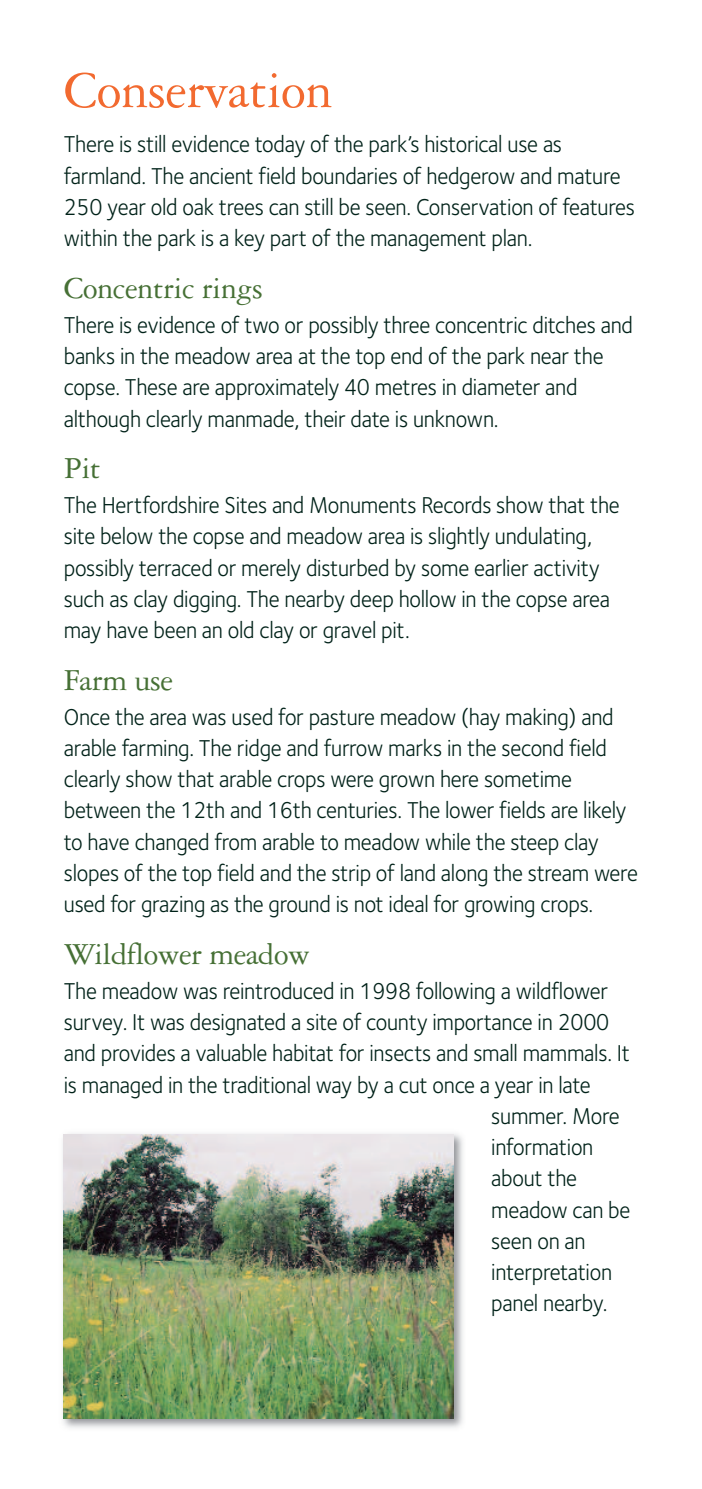
<style>
.page{position:relative;width:702px;height:1489px;background:#fff}
.page>*{position:absolute;margin:0;border:0;box-sizing:border-box;transform-origin:0 0}
.t1{font:55px "Garamond Three";letter-spacing:-.01em;color:#f26a30}
.t2{font:32.5px "Garamond Three";letter-spacing:-.015em;color:#467035}
.t3{font:23.75px/31.2px "Foundry Sterling";letter-spacing:-.01em;color:#002219;scale:.93 1}
</style>
<div class="page">
<img style="left:62px;top:1133px;width:401px;height:295px">
<img style="left:64px;top:1134px;width:390px;height:283px">
<h1 class="t1" style="left:64px;top:72px;width:270px">Conservation</h1>
<p class="t3" style="left:64px;top:131px;width:615px">There is still evidence today of the park’s historical use as farmland. The ancient field boundaries of hedgerow and mature 250 year old oak trees can still be seen. Conservation of features within the park is a key part of the management plan.</p>
<h2 class="t2" style="left:64px;top:277px;width:201px">Concentric rings</h2>
<p class="t3" style="left:64px;top:311px;width:613px">There is evidence of two or possibly three concentric ditches and banks in the meadow area at the top end of the park near the copse. These are approximately 40 metres in diameter and although clearly manmade, their date is unknown.</p>
<h2 class="t2" style="left:64px;top:457px;width:38px">Pit</h2>
<p class="t3" style="left:64px;top:491px;width:599px">The Hertfordshire Sites and Monuments Records show that the site below the copse and meadow area is slightly undulating, possibly terraced or merely disturbed by some earlier activity such as clay digging. The nearby deep hollow in the copse area may have been an old clay or gravel pit.</p>
<h2 class="t2" style="left:64px;top:669px;width:111px">Farm use</h2>
<p class="t3" style="left:64px;top:703px;width:618px">Once the area was used for pasture meadow (hay making) and arable farming. The ridge and furrow marks in the second field clearly show that arable crops were grown here sometime between the 12th and 16th centuries. The lower fields are likely to have changed from arable to meadow while the steep clay slopes of the top field and the strip of land along the stream were used for grazing as the ground is not ideal for growing crops.</p>
<h2 class="t2" style="left:64px;top:943px;width:247px">Wildflower meadow</h2>
<p class="t3" style="left:64px;top:977px;width:587px">The meadow was reintroduced in 1998 following a wildflower</p>
<p class="t3" style="left:64px;top:1008px;width:588px">survey. It was designated a site of county importance in 2000</p>
<p class="t3" style="left:64px;top:1039px;width:610px">and provides a valuable habitat for insects and small mammals. It</p>
<p class="t3" style="left:64px;top:1070px;width:568px">is managed in the traditional way by a cut once a year in late</p>
<p class="t3" style="left:491px;top:1102px;width:140px">summer. More</p>
<p class="t3" style="left:491px;top:1133px;width:111px">information</p>
<p class="t3" style="left:491px;top:1164px;width:94px">about the</p>
<p class="t3" style="left:491px;top:1195px;width:151px">meadow can be</p>
<p class="t3" style="left:491px;top:1227px;width:103px">seen on an</p>
<p class="t3" style="left:491px;top:1258px;width:131px">interpretation</p>
<p class="t3" style="left:491px;top:1289px;width:127px">panel nearby.</p>
</div>
